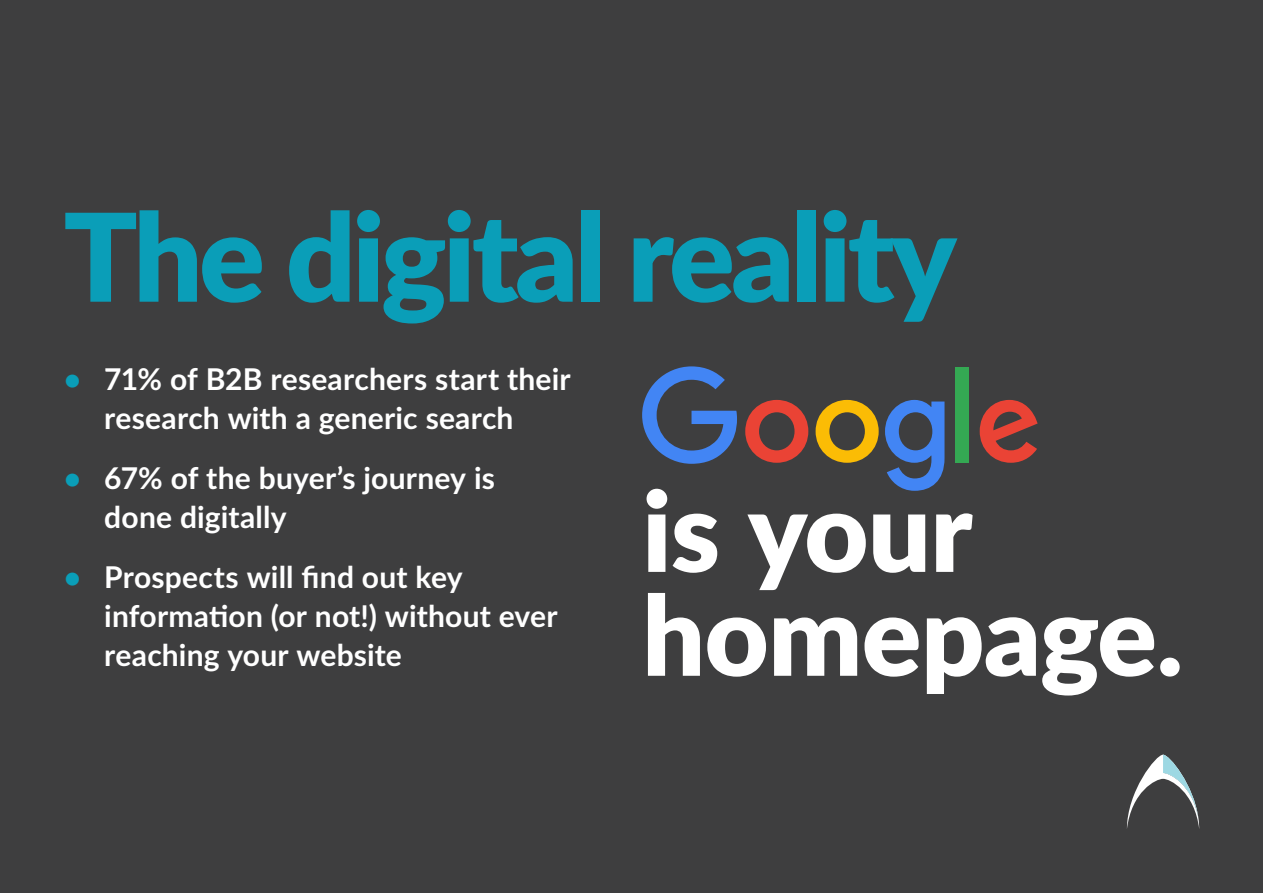
<style>
.page{position:relative;width:1263px;height:893px;background:#3e3e3f}
.page>*{position:absolute;margin:0;border:0;box-sizing:border-box;transform-origin:0 0}
.t1{font:900 122.1px "Lato";letter-spacing:-.03em;color:#0a9eb8}
.t2{font:900 110.7px/103.8px "Lato";letter-spacing:-.005em;color:#fff}
.t3{font:700 30px/39px "Lato";letter-spacing:.005em;color:#fff}
.s1{color:#0a9eb8}
</style>
<div class="page">
<svg style="left:642px;top:366px;width:95px;height:98px"></svg>
<svg style="left:745px;top:400px;width:63px;height:63px"></svg>
<svg style="left:885px;top:400px;width:59px;height:91px"></svg>
<svg style="left:815px;top:400px;width:64px;height:63px"></svg>
<div style="left:955px;top:368px;width:14px;height:95px;background:#34a853"></div>
<svg style="left:980px;top:400px;width:58px;height:63px"></svg>
<svg style="left:1127px;top:755px;width:72px;height:73px"></svg>
<p class="t1" style="left:64px;top:165px;width:895px">The digital reality</p>
<p class="t3" style="left:64px;top:358px;width:508px;text-align:center"><span class="s1">•</span> 71% of B2B researchers start their research with a generic search</p>
<p class="t3" style="left:104px;top:457px;width:392px;text-indent:-40px"><span class="s1">•</span> 67% of the buyer’s journey is done digitally</p>
<p class="t3" style="left:104px;top:557px;width:455px;text-indent:-40px"><span class="s1">•</span> Prospects will find out key information (or not!) without ever reaching your website</p>
<p class="t2" style="left:642px;top:475px;width:542px">is your homepage.</p>
</div>
